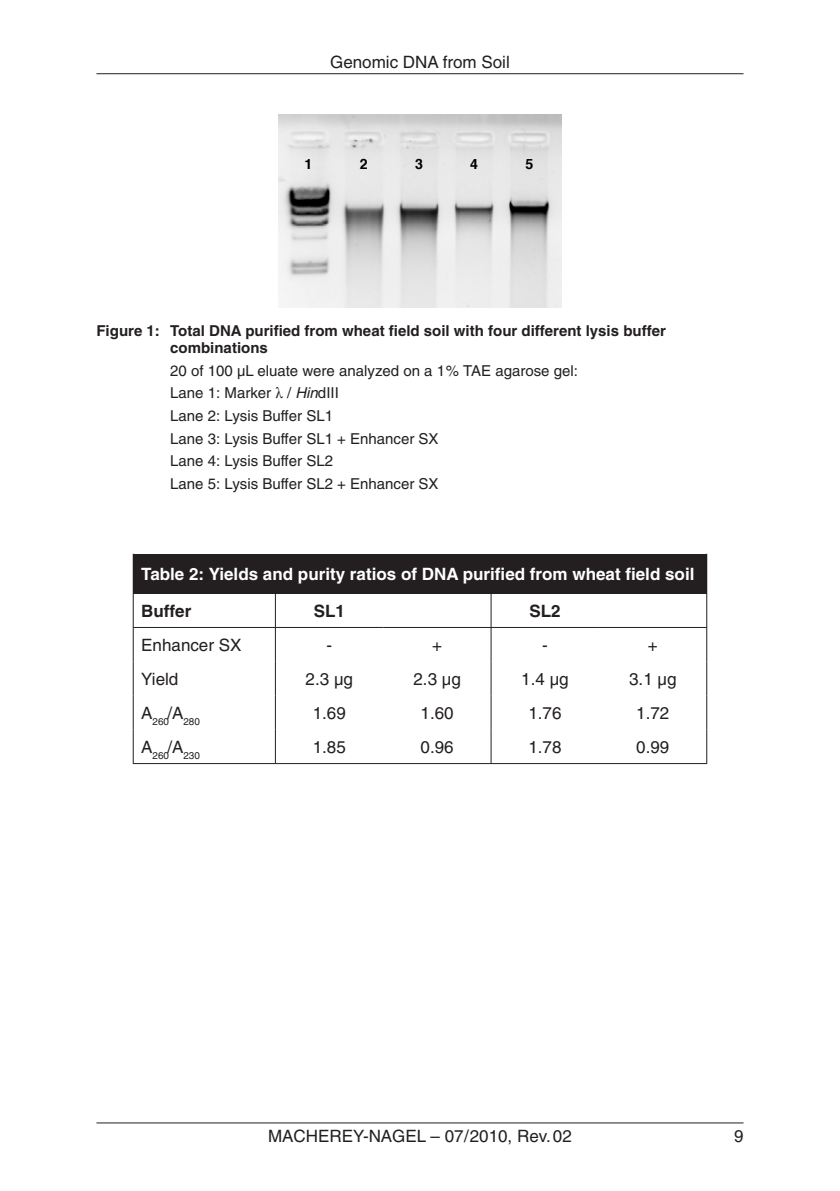
<style>
.page{position:relative;width:840px;height:1191px;background:#fff}
.page>*{position:absolute;margin:0;border:0;box-sizing:border-box;transform-origin:0 0}
.t1{font:17px "Helvetica";color:#231f20}
.t2{font:700 17px "Helvetica";color:#fff}
.t3{font:700 17px "Helvetica";color:#231f20}
.t4{font:15px/22.6px "Helvetica";color:#231f20}
.t5{font:700 15px/17px "Helvetica";color:#231f20}
.t6{font:700 14.2px "Helvetica";color:#000}
.t7{font:10px "Helvetica";color:#231f20}
.s1{font-family:"Times"}
.s2{font-style:italic}
</style>
<div class="page">
<hr style="left:96px;top:73px;width:647px;height:1px;background:#231f20">
<hr style="left:96px;top:1122px;width:647px;height:1px;background:#231f20">
<img style="left:278px;top:114px;width:283px;height:193px">
<div style="left:133px;top:554px;width:573px;height:39px;background:#231f20"></div>
<hr style="left:133px;top:627px;width:250px;height:1px;background:#231f20">
<hr style="left:598px;top:627px;width:108px;height:1px;background:#231f20">
<hr style="left:133px;top:593px;width:1px;height:34px;background:#231f20">
<hr style="left:705px;top:593px;width:1px;height:34px;background:#231f20">
<hr style="left:133px;top:628px;width:1px;height:33px;background:#231f20">
<hr style="left:705px;top:628px;width:1px;height:33px;background:#231f20">
<hr style="left:133px;top:661px;width:1px;height:34px;background:#231f20">
<hr style="left:705px;top:661px;width:1px;height:34px;background:#231f20">
<hr style="left:133px;top:695px;width:1px;height:34px;background:#231f20">
<hr style="left:705px;top:695px;width:1px;height:34px;background:#231f20">
<hr style="left:133px;top:729px;width:1px;height:34px;background:#231f20">
<hr style="left:705px;top:729px;width:1px;height:34px;background:#231f20">
<hr style="left:133px;top:763px;width:573px;height:1px;background:#231f20">
<hr style="left:275px;top:593px;width:1px;height:34px;background:#231f20">
<hr style="left:275px;top:628px;width:1px;height:33px;background:#231f20">
<hr style="left:275px;top:661px;width:1px;height:34px;background:#231f20">
<hr style="left:275px;top:695px;width:1px;height:34px;background:#231f20">
<hr style="left:275px;top:729px;width:1px;height:34px;background:#231f20">
<hr style="left:490px;top:593px;width:1px;height:34px;background:#231f20">
<hr style="left:490px;top:628px;width:1px;height:33px;background:#231f20">
<hr style="left:490px;top:661px;width:1px;height:34px;background:#231f20">
<hr style="left:490px;top:695px;width:1px;height:34px;background:#231f20">
<hr style="left:490px;top:729px;width:1px;height:34px;background:#231f20">
<hr style="left:383px;top:627px;width:215px;height:1px;background:#231f20">
<p class="t1" style="left:330px;top:52px;width:181px">Genomic DNA from Soil</p>
<p class="t6" style="left:304px;top:152px;width:9px">1</p>
<p class="t6" style="left:359px;top:152px;width:9px">2</p>
<p class="t6" style="left:415px;top:152px;width:9px">3</p>
<p class="t6" style="left:470px;top:152px;width:9px">4</p>
<p class="t6" style="left:525px;top:152px;width:9px">5</p>
<p class="t5" style="left:170px;top:322px;width:497px;text-indent:-74px">Figure 1: Total DNA purified from wheat field soil with four different lysis buffer combinations</p>
<p class="t4" style="left:170px;top:359px;width:409px">20 of 100 µL eluate were analyzed on a 1 % TAE agarose gel:<br>Lane 1: Marker <span class="s1">λ</span> / <span class="s2">Hin</span>dIII<br>Lane 2: Lysis Buffer SL1<br>Lane 3: Lysis Buffer SL1 + Enhancer SX<br>Lane 4: Lysis Buffer SL2<br>Lane 5: Lysis Buffer SL2 + Enhancer SX</p>
<p class="t2" style="left:141px;top:564px;width:554px">Table 2: Yields and purity ratios of DNA purified from wheat field soil</p>
<p class="t3" style="left:141px;top:600px;width:52px">Buffer</p>
<p class="t3" style="left:313px;top:600px;width:33px">SL1</p>
<p class="t3" style="left:529px;top:600px;width:33px">SL2</p>
<p class="t1" style="left:141px;top:635px;width:102px">Enhancer SX</p>
<p class="t1" style="left:326px;top:635px;width:7px">-</p>
<p class="t1" style="left:432px;top:635px;width:11px">+</p>
<p class="t1" style="left:542px;top:635px;width:7px">-</p>
<p class="t1" style="left:647px;top:635px;width:11px">+</p>
<p class="t1" style="left:141px;top:669px;width:39px">Yield</p>
<p class="t1" style="left:305px;top:669px;width:49px">2.3 µg</p>
<p class="t1" style="left:413px;top:669px;width:49px">2.3 µg</p>
<p class="t1" style="left:521px;top:669px;width:49px">1.4 µg</p>
<p class="t1" style="left:628px;top:669px;width:49px">3.1 µg</p>
<p class="t7" style="left:141px;top:715px;width:60px"><sup>A</sup>260 <sup>/</sup> <sup>A</sup>280</p>
<p class="t1" style="left:312px;top:703px;width:35px">1.69</p>
<p class="t1" style="left:420px;top:703px;width:35px">1.60</p>
<p class="t1" style="left:528px;top:703px;width:35px">1.76</p>
<p class="t1" style="left:636px;top:703px;width:35px">1.72</p>
<p class="t7" style="left:141px;top:749px;width:60px"><sup>A</sup>260 <sup>/</sup> <sup>A</sup>230</p>
<p class="t1" style="left:312px;top:737px;width:35px">1.85</p>
<p class="t1" style="left:420px;top:737px;width:35px">0.96</p>
<p class="t1" style="left:528px;top:737px;width:35px">1.78</p>
<p class="t1" style="left:636px;top:737px;width:35px">0.99</p>
<p class="t1" style="left:268px;top:1126px;width:305px">MACHEREY-NAGEL – 07 / 2010, Rev. 02</p>
<p class="t1" style="left:733px;top:1126px;width:11px">9</p>
</div>
